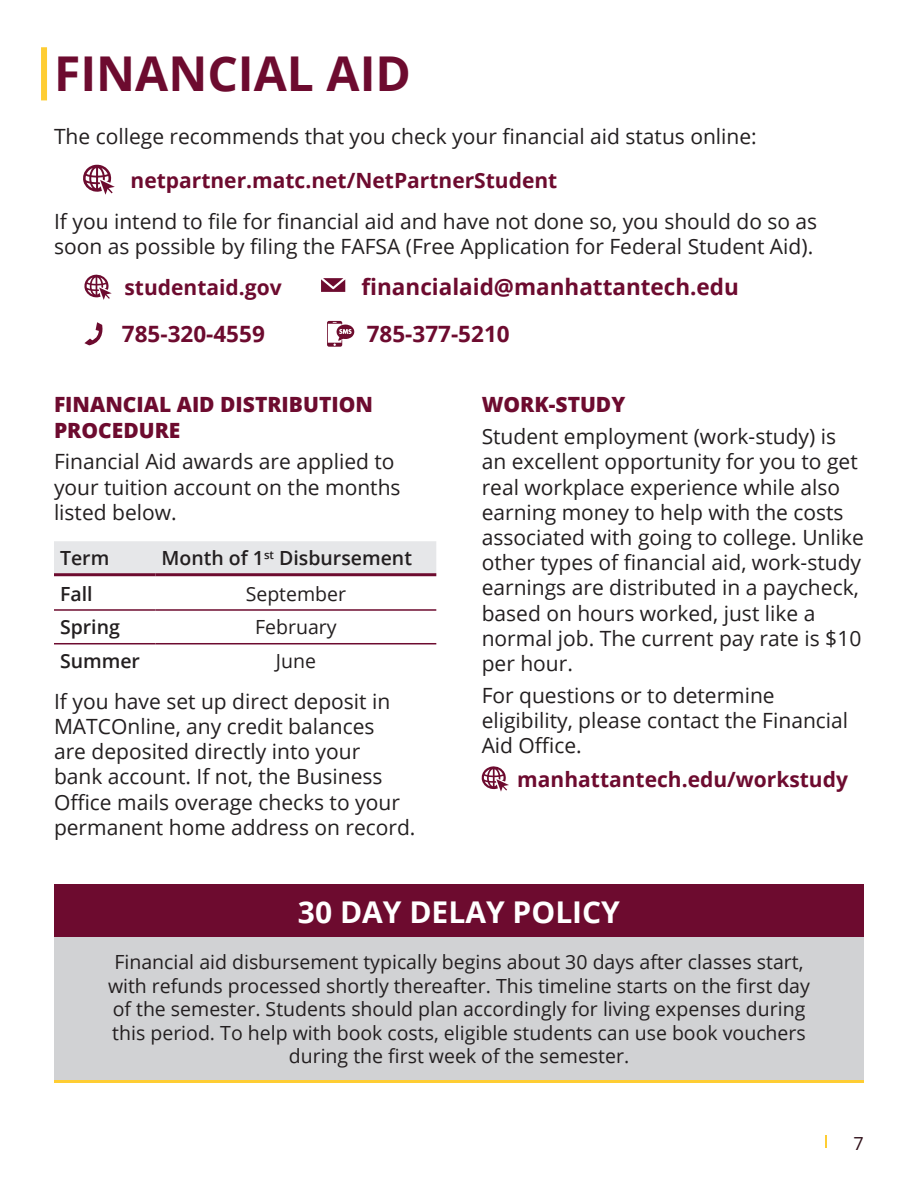
<style>
.page{position:relative;width:918px;height:1188px;background:#fff}
.page>*{position:absolute;margin:0;border:0;box-sizing:border-box;transform-origin:0 0}
.t1{font:700 48px "Open Sans";color:#6d0b2f}
.t2{font:700 30px "Open Sans";color:#fff}
.t3{font:700 22.5px "Open Sans";color:#6d0b2f}
.t4{font:21px/25.2px "Open Sans";color:#231f20}
.t5{font:700 21px "Open Sans";color:#6d0b2f}
.t6{font:800 21px/25.2px "Open Sans";color:#6d0b2f}
.t7{font:19.5px/23.4px "Open Sans";color:#231f20;text-align:center}
.t8{font:600 19.5px "Open Sans";color:#231f20}
.t9{font:18px "Open Sans";color:#2f1019}
</style>
<div class="page">
<svg style="left:825px;top:1135px;width:2px;height:13px"></svg>
<hr style="left:54px;top:1080px;width:810px;height:3px;background:#fecd33">
<div style="left:41px;top:47px;width:6px;height:53px;background:#fecd33"></div>
<div style="left:54px;top:541px;width:382px;height:32px;background:#e6e7e9"></div>
<hr style="left:54px;top:573px;width:102px;height:3px;background:#6d0b2f">
<hr style="left:156px;top:573px;width:280px;height:3px;background:#6d0b2f">
<hr style="left:54px;top:609px;width:102px;height:2px;background:#6d0b2f">
<hr style="left:156px;top:609px;width:280px;height:2px;background:#6d0b2f">
<hr style="left:54px;top:643px;width:102px;height:1px;background:#6d0b2f">
<hr style="left:156px;top:643px;width:280px;height:1px;background:#6d0b2f">
<div style="left:54px;top:885px;width:810px;height:53px;background:#6d0b2f"></div>
<div style="left:54px;top:938px;width:810px;height:142px;background:#d1d2d4"></div>
<svg style="left:83px;top:164px;width:32px;height:31px"></svg>
<svg style="left:84px;top:274px;width:28px;height:26px"></svg>
<svg style="left:481px;top:766px;width:28px;height:26px"></svg>
<svg style="left:84px;top:322px;width:19px;height:23px"></svg>
<svg style="left:321px;top:278px;width:24px;height:14px"></svg>
<svg style="left:327px;top:321px;width:27px;height:26px"></svg>
<p class="t1" style="left:54px;top:39px;width:359px">FINANCIAL AID</p>
<p class="t4" style="left:54px;top:124px;width:704px">The college recommends that you check your financial aid status online:</p>
<p class="t5" style="left:131px;top:165px;width:428px">netpartner.matc.net/NetPartnerStudent</p>
<p class="t4" style="left:54px;top:208px;width:765px">If you intend to file for financial aid and have not done so, you should do so as soon as possible by filing the FAFSA (Free Application for Federal Student Aid).</p>
<p class="t5" style="left:125px;top:273px;width:159px">studentaid.gov</p>
<p class="t3" style="left:362px;top:271px;width:379px">financialaid@manhattantech.edu</p>
<p class="t3" style="left:122px;top:318px;width:144px">785-320-4559</p>
<p class="t3" style="left:367px;top:318px;width:144px">785-377-5210</p>
<p class="t6" style="left:54px;top:391px;width:320px">FINANCIAL AID DISTRIBUTION<br>PROCEDURE</p>
<p class="t4" style="left:54px;top:449px;width:348px">Financial Aid awards are applied to your tuition account on the months listed below.</p>
<p class="t8" style="left:60px;top:545px;width:51px">Term</p>
<p class="t8" style="left:162px;top:545px;width:252px">Month of 1<sup>st</sup> Disbursement</p>
<p class="t8" style="left:60px;top:580px;width:34px">Fall</p>
<p class="t7" style="left:246px;top:581px;width:102px">September</p>
<p class="t8" style="left:60px;top:614px;width:61px">Spring</p>
<p class="t7" style="left:255px;top:615px;width:83px">February</p>
<p class="t8" style="left:60px;top:648px;width:82px">Summer</p>
<p class="t7" style="left:276px;top:649px;width:42px">June</p>
<p class="t4" style="left:54px;top:688px;width:363px">If you have set up direct deposit in MATCOnline, any credit balances<br>are deposited directly into your<br>bank account. If not, the Business Office mails overage checks to your permanent home address on record.</p>
<p class="t6" style="left:482px;top:391px;width:145px">WORK-STUDY</p>
<p class="t4" style="left:482px;top:423px;width:384px">Student employment (work-study) is an excellent opportunity for you to get real workplace experience while also earning money to help with the costs associated with going to college. Unlike other types of financial aid, work-study earnings are distributed in a paycheck, based on hours worked, just like a normal job. The current pay rate is $10 per hour.</p>
<p class="t4" style="left:482px;top:682px;width:368px">For questions or to determine eligibility, please contact the Financial<br>Aid Office.</p>
<p class="t5" style="left:517px;top:765px;width:332px">manhattantech.edu/workstudy</p>
<p class="t2" style="left:298px;top:891px;width:324px">30 DAY DELAY POLICY</p>
<p class="t7" style="left:108px;top:950px;width:703px">Financial aid disbursement typically begins about 30 days after classes start, with refunds processed shortly thereafter. This timeline starts on the first day of the semester. Students should plan accordingly for living expenses during this period. To help with book costs, eligible students can use book vouchers during the first week of the semester.</p>
<p class="t9" style="left:853px;top:1131px;width:12px">7</p>
</div>
